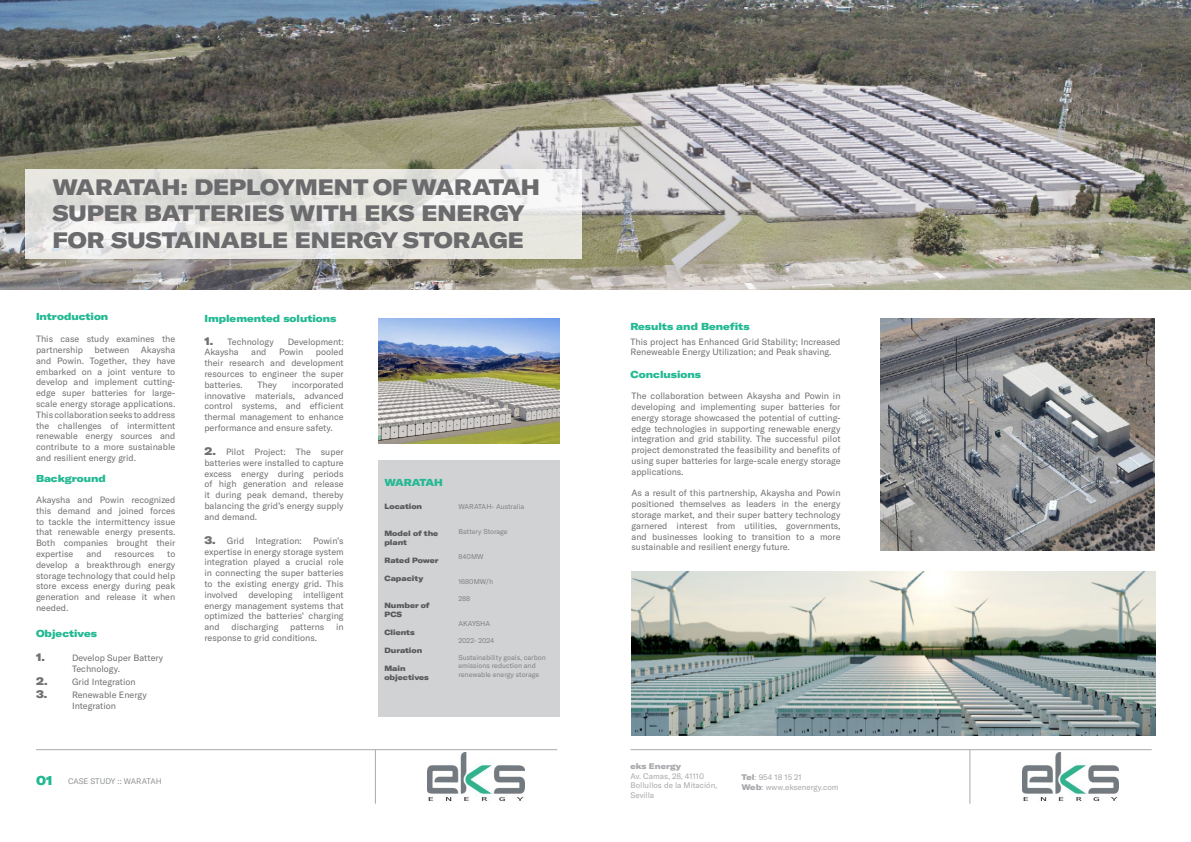
<style>
.page{position:relative;width:1191px;height:842px;background:#fff}
.page>*{position:absolute;margin:0;border:0;box-sizing:border-box;transform-origin:0 0}
.t1{font:900 expanded 22px/26.4px "GT America";color:#6b6b6e}
.t2{font:900 expanded 13px "GT America";color:#22b993}
.t3{font:900 expanded 11px "GT America";color:#6f7073}
.t4{font:900 expanded 10px "GT America";color:#22b993}
.t5{font:900 expanded 10px "GT America";letter-spacing:-.045em;color:#22b993}
.t6{font:9px/10.8px "GT America";color:#6f7073;text-align:justify}
.t7{font:8px/9.6px "GT America";color:#a8a9ad}
.t8{font:8px "GT America";letter-spacing:-.015em;color:#939598}
.t9{font:900 expanded 8px "GT America";color:#a8a9ad}
.t10{font:900 expanded 7.5px/9px "GT America";color:#57585a}
.t11{font:7px/8.4px "GT America";color:#808285}
.s1{font-weight:900;font-stretch:expanded;font-size:11px}
.s2{font-weight:900;font-stretch:expanded}
</style>
<div class="page">
<img style="left:0;top:0;width:1191px;height:289px">
<svg style="left:25px;top:169px;width:556px;height:90px;fill:#e8e7e1"></svg>
<img style="left:378px;top:318px;width:181px;height:125px">
<div style="left:378px;top:460px;width:181px;height:257px;background:#d1d2d4"></div>
<hr style="left:36px;top:749px;width:521px;height:1px;background:#a8a9ad">
<hr style="left:375px;top:750px;width:1px;height:54px;background:#a8a9ad">
<img style="left:427px;top:752px;width:97px;height:49px">
<img style="left:880px;top:318px;width:275px;height:232px">
<img style="left:631px;top:571px;width:524px;height:164px">
<hr style="left:630px;top:749px;width:521px;height:1px;background:#a8a9ad">
<hr style="left:969px;top:750px;width:1px;height:54px;background:#a8a9ad">
<img style="left:1022px;top:752px;width:96px;height:49px">
<p class="t1" style="left:52px;top:173px;width:489px">WARATAH: DEPLOYMENT OF WARATAH<br>SUPER BATTERIES WITH EKS ENERGY<br>FOR SUSTAINABLE ENERGY STORAGE</p>
<p class="t4" style="left:36px;top:310px;width:74px">Introduction</p>
<p class="t6" style="left:36px;top:334px;width:141px">This case study examines the partnership</p>
<p class="t6" style="left:36px;top:344px;width:141px;text-indent:105px">Akaysha and Powin. Together, they have embarked on a joint venture to develop and implement cutting&shy;edge super batteries for large&shy;scale energy storage applications.<br>This collaboration seeks to address the challenges of intermittent renewable energy sources and contribute to a more sustainable and resilient energy grid.</p>
<p class="t6" style="left:95px;top:344px;width:36px">between</p>
<p class="t4" style="left:36px;top:472px;width:71px">Background</p>
<p class="t6" style="left:36px;top:494px;width:141px">Akaysha and Powin recognized this demand and joined forces to tackle the intermittency issue that renewable energy presents.<br>Both companies brought their expertise</p>
<p class="t6" style="left:86px;top:548px;width:17px">and</p>
<p class="t6" style="left:115px;top:548px;width:41px">resources</p>
<p class="t6" style="left:36px;top:548px;width:141px;text-indent:131px">to develop a breakthrough energy storage technology that could help store excess energy during peak generation and release it when needed.</p>
<p class="t4" style="left:36px;top:627px;width:62px">Objectives</p>
<p class="t3" style="left:36px;top:650px;width:11px">1.</p>
<p class="t6" style="left:72px;top:652px;width:93px">Develop Super Battery<br>Technology.</p>
<p class="t6" style="left:36px;top:676px;width:101px"><span class="s1">2.</span> Grid Integration</p>
<p class="t6" style="left:36px;top:689px;width:112px;text-align:center"><span class="s1">3.</span> Renewable Energy<br>Integration</p>
<p class="t2" style="left:36px;top:772px;width:18px">01</p>
<p class="t8" style="left:68px;top:777px;width:95px">CASE STUDY :: WARATAH</p>
<p class="t4" style="left:204px;top:312px;width:133px">Implemented solutions</p>
<p class="t6" style="left:204px;top:336px;width:71px"><span class="s1">1.</span> Technology</p>
<p class="t6" style="left:288px;top:336px;width:57px">Development:</p>
<p class="t6" style="left:204px;top:347px;width:36px">Akaysha</p>
<p class="t6" style="left:251px;top:347px;width:17px">and</p>
<p class="t6" style="left:279px;top:347px;width:26px">Powin</p>
<p class="t6" style="left:204px;top:347px;width:141px;text-indent:111px">pooled their research and development resources to engineer the super batteries.</p>
<p class="t6" style="left:204px;top:379px;width:141px;text-indent:87px">incorporated innovative materials, advanced control systems, and efficient thermal management to enhance performance and ensure safety.</p>
<p class="t6" style="left:204px;top:446px;width:141px"><span class="s1">2.</span> Pilot Project: The super batteries were installed to capture excess energy during periods of high generation and release it during peak demand, thereby balancing the grid’s energy supply and demand.</p>
<p class="t6" style="left:204px;top:535px;width:141px"><span class="s1">3.</span> Grid Integration: Powin’s expertise in energy storage system integration played a crucial role in connecting the super batteries to the existing energy grid. This involved developing intelligent energy management systems that optimized the batteries’ charging and</p>
<p class="t6" style="left:257px;top:379px;width:21px">They</p>
<p class="t6" style="left:231px;top:622px;width:49px">discharging</p>
<p class="t6" style="left:290px;top:622px;width:36px">patterns</p>
<p class="t6" style="left:336px;top:622px;width:9px">in</p>
<p class="t6" style="left:204px;top:632px;width:114px">response to grid conditions.</p>
<p class="t5" style="left:384px;top:476px;width:60px">WARATAH</p>
<p class="t10" style="left:384px;top:502px;width:39px">Location</p>
<p class="t10" style="left:384px;top:529px;width:55px">Model of the plant</p>
<p class="t10" style="left:384px;top:556px;width:56px">Rated Power</p>
<p class="t10" style="left:384px;top:574px;width:40px">Capacity</p>
<p class="t10" style="left:384px;top:601px;width:47px">Number of</p>
<p class="t10" style="left:384px;top:610px;width:19px">PCS</p>
<p class="t10" style="left:384px;top:628px;width:32px">Clients</p>
<p class="t10" style="left:384px;top:646px;width:39px">Duration</p>
<p class="t10" style="left:384px;top:664px;width:23px">Main</p>
<p class="t10" style="left:384px;top:673px;width:46px">objectives</p>
<p class="t11" style="left:458px;top:502px;width:67px">WARATAH- Australia</p>
<p class="t11" style="left:458px;top:527px;width:51px">Battery Storage</p>
<p class="t11" style="left:458px;top:552px;width:27px">840MW</p>
<p class="t11" style="left:458px;top:578px;width:36px">1680MW/h</p>
<p class="t11" style="left:458px;top:594px;width:13px">288</p>
<p class="t11" style="left:458px;top:620px;width:33px">AKAYSHA</p>
<p class="t11" style="left:458px;top:636px;width:37px">2022- 2024</p>
<p class="t11" style="left:458px;top:653px;width:89px">Sustainability goals, carbon emissions reduction and renewable energy storage</p>
<p class="t4" style="left:630px;top:320px;width:121px">Results and Benefits</p>
<p class="t6" style="left:630px;top:336px;width:211px">This project has Enhanced Grid Stability; Increased<br>Reneweable Energy Utilization; and Peak shaving.</p>
<p class="t4" style="left:630px;top:368px;width:72px">Conclusions</p>
<p class="t6" style="left:631px;top:391px;width:211px">The collaboration between Akaysha and Powin in developing and implementing super batteries for energy storage showcased the potential of cutting&shy;edge technologies in supporting renewable energy integration and grid stability. The successful pilot project demonstrated the feasibility and benefits of using super batteries for large-scale energy storage applications.</p>
<p class="t6" style="left:631px;top:488px;width:211px">As a result of this partnership, Akaysha and Powin positioned themselves as leaders in the energy storage market, and their super battery technology garnered interest from utilities, governments, and businesses looking to transition to a more sustainable and resilient energy future.</p>
<p class="t9" style="left:630px;top:761px;width:52px">eks Energy</p>
<p class="t7" style="left:630px;top:771px;width:88px">Av. Camas, 28, 41110<br>Bollullos de la Mitación,<br>Sevilla</p>
<p class="t7" style="left:741px;top:772px;width:62px"><span class="s2">Tel</span>: 954 18 15 21</p>
<p class="t7" style="left:741px;top:782px;width:99px"><span class="s2">Web</span>: www.eksenergy.com</p>
</div>
